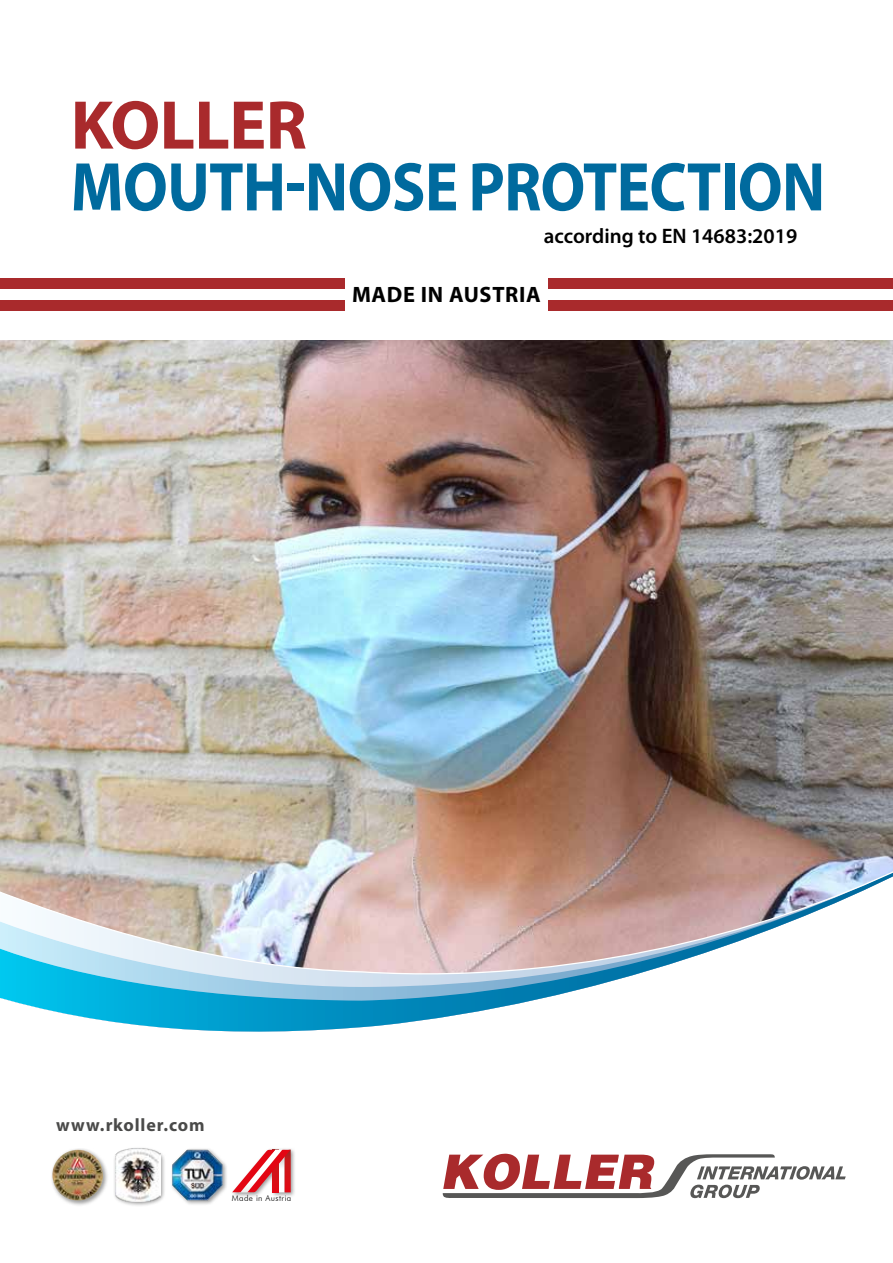
<style>
.page{position:relative;width:893px;height:1263px;background:#fff}
.page>*{position:absolute;margin:0;border:0;box-sizing:border-box;transform-origin:0 0}
.t1{font:700 69.6px "Myriad Pro";letter-spacing:-.01em;color:#006a9e;scale:.9 1}
.t2{font:700 69.6px "Myriad Pro";letter-spacing:-.01em;color:#a92a2c}
.t3{font:700 22.35px "Myriad Pro";letter-spacing:.03em;color:#000}
.t4{font:600 21px "Myriad Pro";color:#000}
.t5{font:700 18px "Myriad Pro";letter-spacing:.045em;color:#4a4a49}
.t6{font:300 8.25px "Futura BT";letter-spacing:.05em;color:#000}
</style>
<div class="page">
<img style="left:0;top:340px;width:893px;height:502px">
<svg style="left:0;top:842px;width:893px;height:357px"></svg>
<svg style="left:0;top:1036px;width:893px;height:6px"></svg>
<svg style="left:0;top:988px;width:893px;height:48px"></svg>
<img style="left:0;top:849px;width:893px;height:139px">
<div style="left:549px;top:279px;width:344px;height:10px;background:#a92a2c"></div>
<div style="left:549px;top:300px;width:344px;height:10px;background:#a92a2c"></div>
<div style="left:0;top:279px;width:344px;height:10px;background:#a92a2c"></div>
<div style="left:0;top:300px;width:344px;height:10px;background:#a92a2c"></div>
<div style="left:170px;top:1147px;width:58px;height:59px;background:#000;opacity:.4"></div>
<img style="left:172px;top:1150px;width:51px;height:50px">
<div style="left:113px;top:1146px;width:53px;height:61px;background:#000;opacity:.4"></div>
<img style="left:115px;top:1148px;width:45px;height:53px">
<div style="left:50px;top:1148px;width:59px;height:58px;background:#000;opacity:.4"></div>
<img style="left:52px;top:1150px;width:51px;height:50px">
<div style="left:230px;top:1147px;width:67px;height:51px;background:#000;opacity:.4"></div>
<svg style="left:231px;top:1149px;width:60px;height:43px"></svg>
<svg style="left:443px;top:1154px;width:403px;height:44px"></svg>
<h1 class="t2" style="left:71px;top:80px;width:238px">KOLLER</h1>
<h1 class="t1" style="left:71px;top:142px;width:840px">MOUTH-NOSE PROTECTION</h1>
<p class="t4" style="left:544px;top:223px;width:255px">according to EN 14683:2019</p>
<p class="t3" style="left:352px;top:280px;width:190px">MADE IN AUSTRIA</p>
<p class="t5" style="left:56px;top:1113px;width:150px">www.rkoller.com</p>
<p class="t6" style="left:232px;top:1193px;width:61px">Made in Austria</p>
</div>
